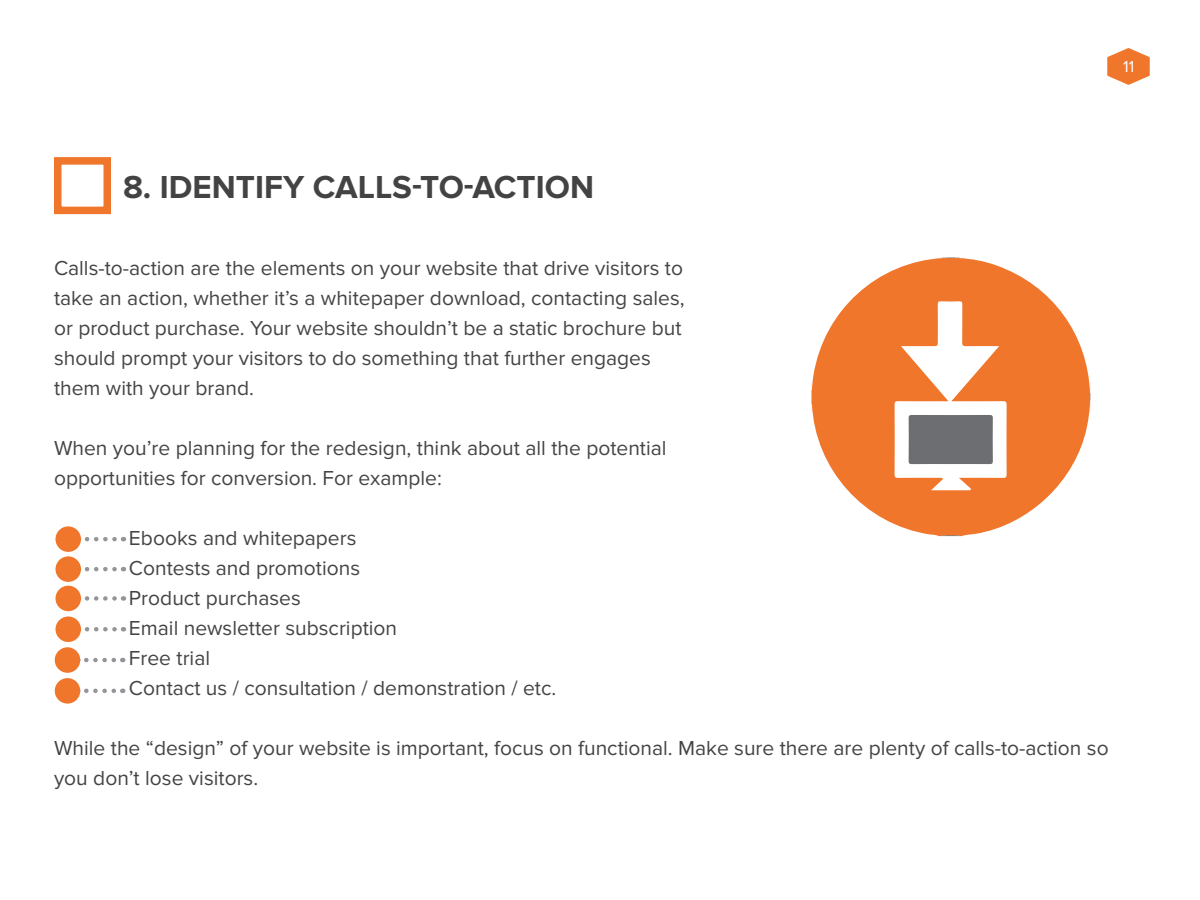
<style>
.page{position:relative;width:1200px;height:900px;background:#fff}
.page>*{position:absolute;margin:0;border:0;box-sizing:border-box;transform-origin:0 0}
.t1{font:700 33px "Proxima Nova";color:#434343}
.t2{font:21px/30px "Proxima Nova";color:#444}
.t3{font:16.5px "Proxima Nova";color:#fff}
</style>
<div class="page">
<svg style="left:1107px;top:48px;width:43px;height:37px"></svg>
<svg style="left:87px;top:537px;width:37px;height:4px"></svg>
<div style="left:56px;top:526px;width:25px;height:26px;background:#f0762c;border-radius:50%"></div>
<svg style="left:87px;top:567px;width:37px;height:4px"></svg>
<div style="left:56px;top:556px;width:25px;height:26px;background:#f0762c;border-radius:50%"></div>
<svg style="left:87px;top:596px;width:37px;height:5px"></svg>
<div style="left:56px;top:586px;width:25px;height:25px;background:#f0762c;border-radius:50%"></div>
<svg style="left:87px;top:627px;width:37px;height:5px"></svg>
<div style="left:56px;top:616px;width:25px;height:26px;background:#f0762c;border-radius:50%"></div>
<svg style="left:86px;top:658px;width:37px;height:4px"></svg>
<div style="left:55px;top:647px;width:25px;height:26px;background:#f0762c;border-radius:50%"></div>
<svg style="left:86px;top:689px;width:37px;height:4px"></svg>
<div style="left:55px;top:678px;width:25px;height:26px;background:#f0762c;border-radius:50%"></div>
<svg style="left:811px;top:257px;width:280px;height:279px"></svg>
<div style="left:54px;top:157px;width:57px;height:57px;border:8px solid #f0762c"></div>
<p class="t3" style="left:1123px;top:57px;width:13px">11</p>
<h1 class="t1" style="left:123px;top:168px;width:473px">8. IDENTIFY CALLS-TO-ACTION</h1>
<p class="t2" style="left:54px;top:253px;width:632px">Calls-to-action are the elements on your website that drive visitors to take an action, whether it’s a whitepaper download, contacting sales, or product purchase. Your website shouldn’t be a static brochure but should prompt your visitors to do something that further engages them with your brand.</p>
<p class="t2" style="left:54px;top:433px;width:614px">When you’re planning for the redesign, think about all the potential opportunities for conversion. For example:</p>
<p class="t2" style="left:129px;top:523px;width:429px">Ebooks and whitepapers<br>Contests and promotions<br>Product purchases<br>Email newsletter subscription<br>Free trial<br>Contact us / consultation / demonstration / etc.</p>
<p class="t2" style="left:54px;top:733px;width:1056px">While the “design” of your website is important, focus on functional. Make sure there are plenty of calls-to-action so you don’t lose visitors.</p>
</div>
